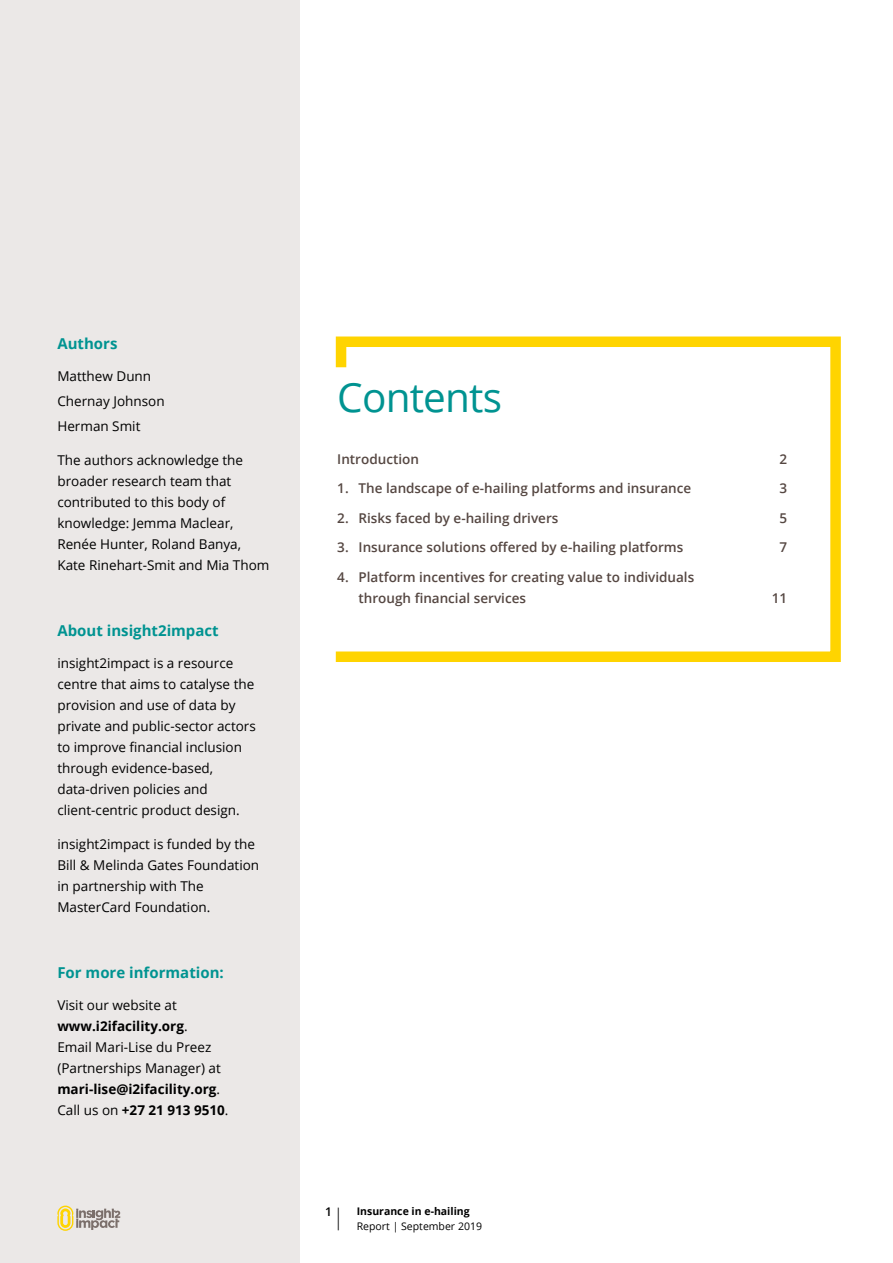
<style>
.page{position:relative;width:893px;height:1263px;background:#fff}
.page>*{position:absolute;margin:0;border:0;box-sizing:border-box;transform-origin:0 0}
.t1{font:40.5px "Open Sans";letter-spacing:-.02em;color:#009391}
.t2{font:700 15px "Open Sans";color:#009391}
.t3{font:13.5px/21px "Open Sans";color:#000}
.t4{font:600 13.5px/21px "Open Sans";color:#554742}
.t5{font:700 10.5px/14.7px "Open Sans";color:#000}
.s1{font-weight:700}
.s2{font-weight:600;font-size:12px}
.s3{font-weight:400;font-size:22.65px}
.s4{font-weight:400}
</style>
<div class="page">
<div style="left:0;top:0;width:300px;height:1263px;background:#ebe8e7"></div>
<svg style="left:335px;top:336px;width:506px;height:326px"></svg>
<svg style="left:57px;top:1205px;width:63px;height:26px"></svg>
<p class="t2" style="left:57px;top:333px;width:62px">Authors</p>
<p class="t3" style="left:57px;top:363px;width:109px;line-height:25.2px">Matthew Dunn<br>Chernay Johnson<br>Herman Smit</p>
<p class="t3" style="left:57px;top:449px;width:214px">The authors acknowledge the broader research team that contributed to this body of knowledge: Jemma Maclear,<br>Renée Hunter, Roland Banya,<br>Kate Rinehart-Smit and Mia Thom</p>
<p class="t2" style="left:57px;top:620px;width:163px">About insight2impact</p>
<p class="t3" style="left:57px;top:652px;width:200px">insight2impact is a resource centre that aims to catalyse the provision and use of data by private and public-sector actors to improve financial inclusion through evidence-based, data-driven policies and client-centric product design.</p>
<p class="t3" style="left:57px;top:833px;width:203px">insight2impact is funded by the<br>Bill &amp; Melinda Gates Foundation in partnership with The<br>MasterCard Foundation.</p>
<p class="t2" style="left:57px;top:962px;width:168px">For more information:</p>
<p class="t3" style="left:57px;top:994px;width:173px">Visit our website at <span class="s1">www.i2ifacility.org</span>.<br>Email Mari-Lise du Preez (Partnerships Manager) at <span class="s1">mari-lise@i2ifacility.org</span>.<br>Call us on <span class="s1">+27 21 913 9510</span>.</p>
<h1 class="t1" style="left:337px;top:370px;width:166px">Contents</h1>
<p class="t4" style="left:337px;top:448px;width:83px">Introduction</p>
<p class="t4" style="left:780px;top:448px;width:9px">2</p>
<p class="t4" style="left:337px;top:478px;width:355px">1. The landscape of e-hailing platforms and insurance</p>
<p class="t4" style="left:780px;top:478px;width:9px">3</p>
<p class="t4" style="left:337px;top:507px;width:223px">2. Risks faced by e-hailing drivers</p>
<p class="t4" style="left:780px;top:507px;width:9px">5</p>
<p class="t4" style="left:337px;top:537px;width:348px">3. Insurance solutions offered by e-hailing platforms</p>
<p class="t4" style="left:780px;top:537px;width:9px">7</p>
<p class="t4" style="left:359px;top:566px;width:337px;text-indent:-21px">4. Platform incentives for creating value to individuals through financial services</p>
<p class="t4" style="left:772px;top:587px;width:17px">11</p>
<p class="t5" style="left:357px;top:1203px;width:127px;text-indent:-32px"><span class="s2">1</span> <span class="s3">|</span> Insurance in e-hailing<br><span class="s4">Report | September 2019</span></p>
</div>
